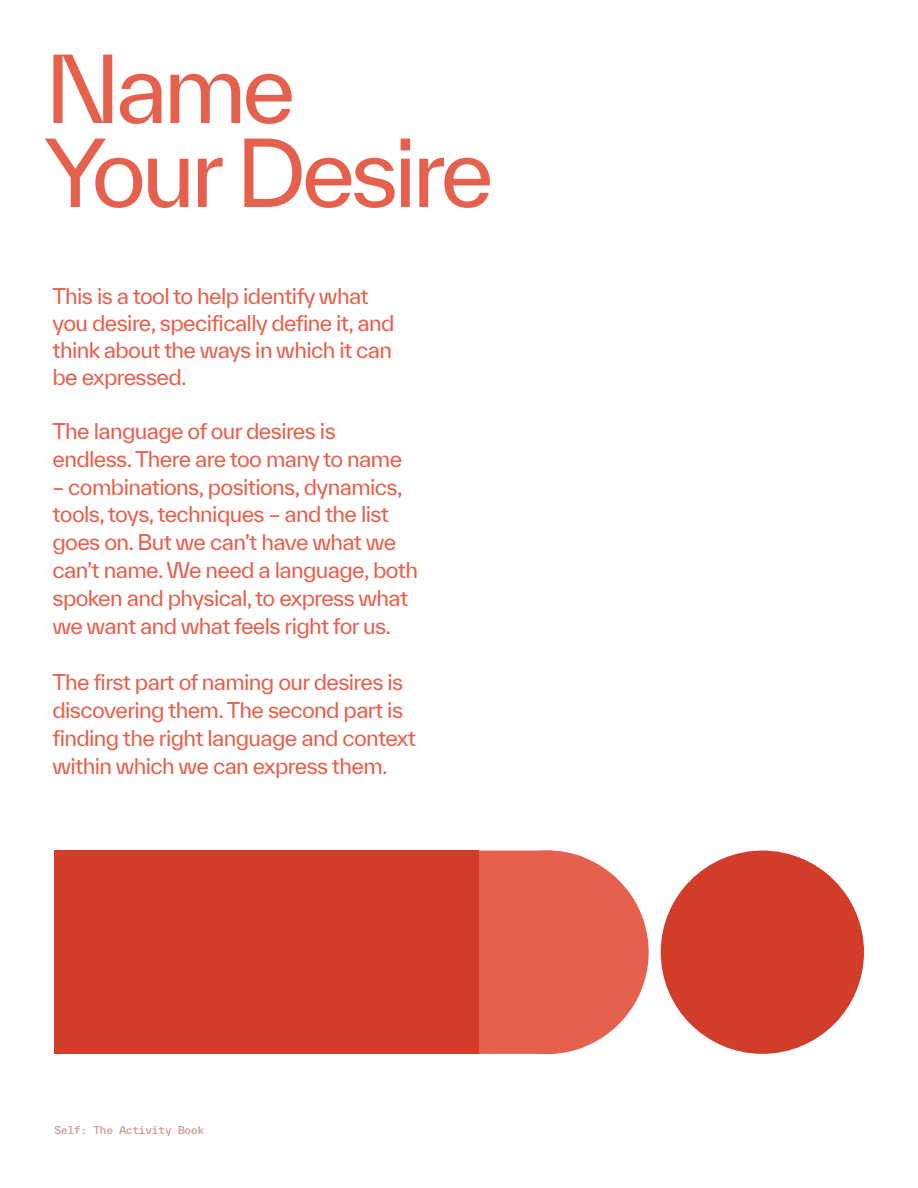
<style>
.page{position:relative;width:918px;height:1188px;background:#fff}
.page>*{position:absolute;margin:0;border:0;box-sizing:border-box;transform-origin:0 0}
.t1{font:90px/84px "TWK Everett";letter-spacing:-.05em;color:#e6614d}
.t2{font:21px/27.9px "TWK Everett";letter-spacing:-.03em;color:#e6614d}
.t3{font:500 10.5px "TWK Everett Mono";letter-spacing:-.08em;color:#cc9e91}
</style>
<div class="page">
<div style="left:661px;top:851px;width:203px;height:203px;background:#d13d29;border-radius:50%"></div>
<div style="left:54px;top:851px;width:425px;height:203px;background:#d13d29"></div>
<svg style="left:479px;top:851px;width:170px;height:203px;background:#e97563"></svg>
<h1 class="t1" style="left:45px;top:46px;width:450px">Name<br>Your Desire</h1>
<p class="t2" style="left:52px;top:282px;width:344px;line-height:27px">This is a tool to help identify what you desire, specifically define it, and think about the ways in which it can be expressed.</p>
<p class="t2" style="left:52px;top:417px;width:351px">The language of our desires is endless. There are too many to name</p>
<p class="t2" style="left:52px;top:472px;width:367px">– combinations, positions, dynamics, tools, toys, techniques – and the list goes on. But we can’t have what we can’t name. We need a language, both spoken and physical, to express what we want and what feels right for us.</p>
<p class="t2" style="left:52px;top:668px;width:365px">The first part of naming our desires is discovering them. The second part is finding the right language and context within which we can express them.</p>
<p class="t3" style="left:54px;top:1123px;width:152px">Self: The Activity Book</p>
</div>
